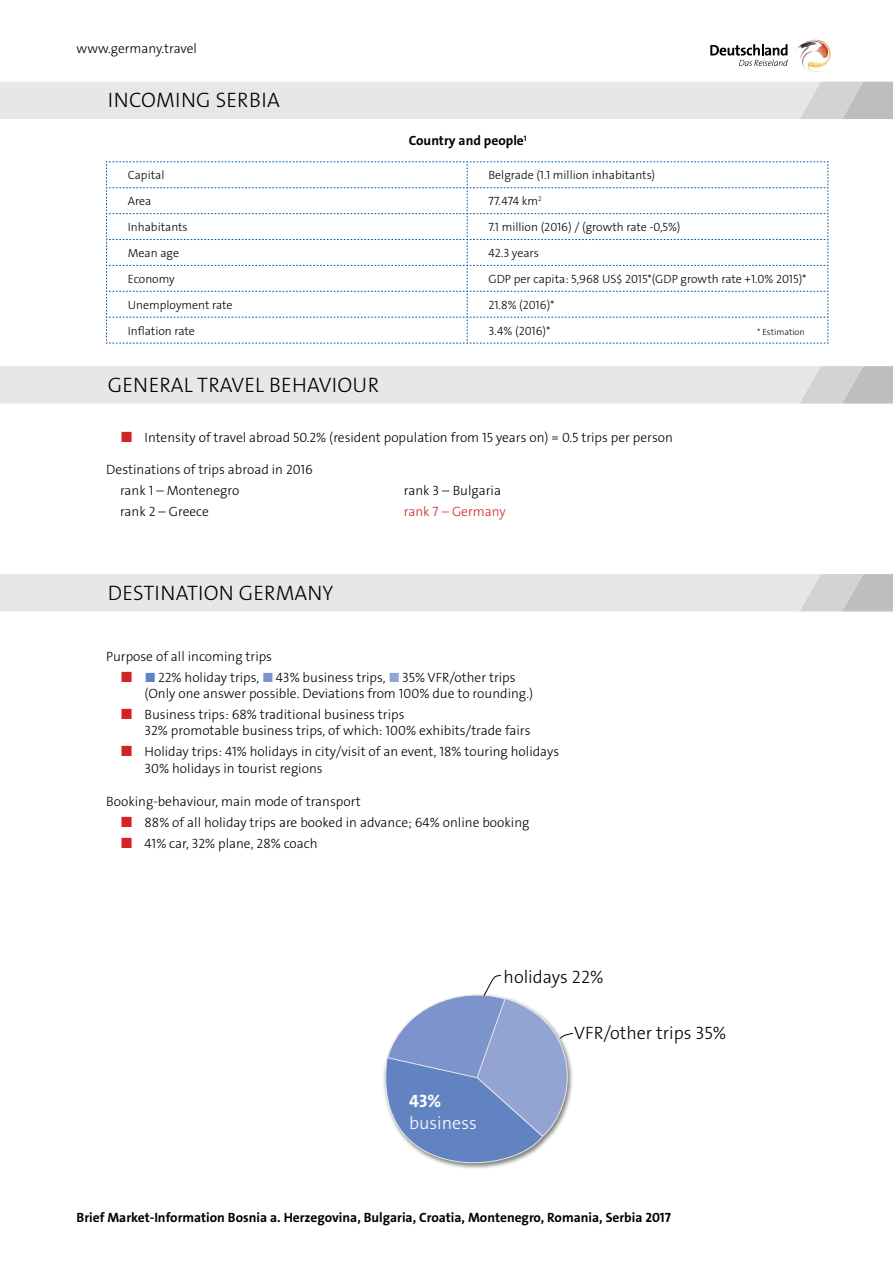
<style>
.page{position:relative;width:893px;height:1263px;background:#fff}
.page>*{position:absolute;margin:0;border:0;box-sizing:border-box;transform-origin:0 0}
.t1{font:21px "The Sans LP3 Lig";letter-spacing:.01em;color:#000}
.t2{font:18px "The Sans LP3 Lig";color:#000}
.t3{font:18px "The Sans LP3 Lig";color:#fff}
.t4{font:18px "The Sans LP7 Bld";color:#fff}
.t5{font:13.5px/16.2px "The Sans LP3 Lig";color:#000}
.t6{font:13.5px "The Sans LP7 Bld";color:#000}
.t7{font:13.5px "The Sans LP3 Lig";color:#d2232a}
.t8{font:12px "The Sans LP3 Lig";color:#000}
.t9{font:9px "The Sans LP3 Lig";color:#000}
.s1{font-size:15px;color:#d2232a}
.s2{color:#6283c2}
.s3{color:#7c93cb}
.s4{color:#93a4d4}
</style>
<div class="page">
<img style="left:796px;top:40px;width:35px;height:32px">
<svg style="left:710px;top:44px;width:78px;height:22px"></svg>
<svg style="left:0;top:574px;width:893px;height:37px;background:#e3e4e5"></svg>
<svg style="left:0;top:366px;width:893px;height:38px;background:#e3e4e5"></svg>
<svg style="left:0;top:82px;width:893px;height:37px;background:#e3e4e5"></svg>
<svg style="left:106px;top:161px;width:723px;height:183px"></svg>
<svg style="left:383px;top:975px;width:190px;height:194px"></svg>
<p class="t5" style="left:77px;top:40px;width:122px">www.germany.travel</p>
<h1 class="t1" style="left:108px;top:87px;width:173px">INCOMING SERBIA</h1>
<p class="t6" style="left:409px;top:132px;width:119px">Country and people<sup>1</sup></p>
<p class="t8" style="left:128px;top:167px;width:38px">Capital</p>
<p class="t8" style="left:488px;top:167px;width:168px">Belgrade (1.1 million inhabitants)</p>
<p class="t8" style="left:128px;top:193px;width:25px">Area</p>
<p class="t8" style="left:488px;top:193px;width:55px">77.474 km<sup>2</sup></p>
<p class="t8" style="left:128px;top:219px;width:62px">Inhabitants</p>
<p class="t8" style="left:488px;top:219px;width:194px">7.1 million (2016) / (growth rate -0,5%)</p>
<p class="t8" style="left:128px;top:245px;width:53px">Mean age</p>
<p class="t8" style="left:488px;top:245px;width:52px">42.3 years</p>
<p class="t8" style="left:128px;top:271px;width:49px">Economy</p>
<p class="t8" style="left:488px;top:271px;width:320px">GDP per capita: 5,968 US$ 2015*(GDP growth rate +1.0% 2015)*</p>
<p class="t8" style="left:128px;top:297px;width:106px">Unemployment rate</p>
<p class="t8" style="left:488px;top:297px;width:68px">21.8% (2016)*</p>
<p class="t8" style="left:128px;top:323px;width:69px">Inflation rate</p>
<p class="t8" style="left:488px;top:323px;width:64px">3.4% (2016)*</p>
<p class="t9" style="left:757px;top:326px;width:49px">* Estimation</p>
<h1 class="t1" style="left:108px;top:371px;width:273px">GENERAL TRAVEL BEHAVIOUR</h1>
<p class="t5" style="left:120px;top:430px;width:554px"><span class="s1">■</span> Intensity of travel abroad 50.2% (resident population from 15 years on) = 0.5 trips per person</p>
<p class="t5" style="left:120px;top:459px;width:194px;line-height:21px;text-indent:-14px">Destinations of trips abroad in 2016 rank 1 – Montenegro</p>
<p class="t5" style="left:404px;top:482px;width:99px">rank 3 – Bulgaria</p>
<p class="t5" style="left:120px;top:503px;width:90px">rank 2 – Greece</p>
<p class="t7" style="left:404px;top:503px;width:103px">rank 7 – Germany</p>
<h1 class="t1" style="left:108px;top:579px;width:227px">DESTINATION GERMANY</h1>
<p class="t5" style="left:106px;top:648px;width:167px">Purpose of all incoming trips</p>
<p class="t5" style="left:145px;top:669px;width:390px;text-indent:-24px"><span class="s1">■</span> <span class="s2">■</span>22% holiday trips, <span class="s3">■</span>43% business trips, <span class="s4">■</span>35% VFR/other trips (Only one answer possible. Deviations from 100% due to rounding.)</p>
<p class="t5" style="left:145px;top:707px;width:387px;text-indent:-24px"><span class="s1">■</span> Business trips: 68% traditional business trips<br>32% promotable business trips, of which: 100% exhibits/trade fairs</p>
<p class="t5" style="left:145px;top:744px;width:416px;text-indent:-24px"><span class="s1">■</span> Holiday trips: 41% holidays in city/visit of an event, 18% touring holidays<br>30% holidays in tourist regions</p>
<p class="t5" style="left:106px;top:793px;width:256px">Booking-behaviour, main mode of transport</p>
<p class="t5" style="left:120px;top:814px;width:411px"><span class="s1">■</span> 88% of all holiday trips are booked in advance; 64% online booking</p>
<p class="t5" style="left:120px;top:835px;width:199px"><span class="s1">■</span> 41% car, 32% plane, 28% coach</p>
<h2 class="t4" style="left:409px;top:1090px;width:34px">43%</h2>
<h2 class="t3" style="left:409px;top:1111px;width:69px">business</h2>
<h2 class="t2" style="left:504px;top:965px;width:101px">holidays 22%</h2>
<h2 class="t2" style="left:574px;top:1021px;width:154px">VFR/other trips 35%</h2>
<p class="t6" style="left:77px;top:1209px;width:596px">Brief Market-Information Bosnia a. Herzegovina, Bulgaria, Croatia, Montenegro, Romania, Serbia 2017</p>
</div>
